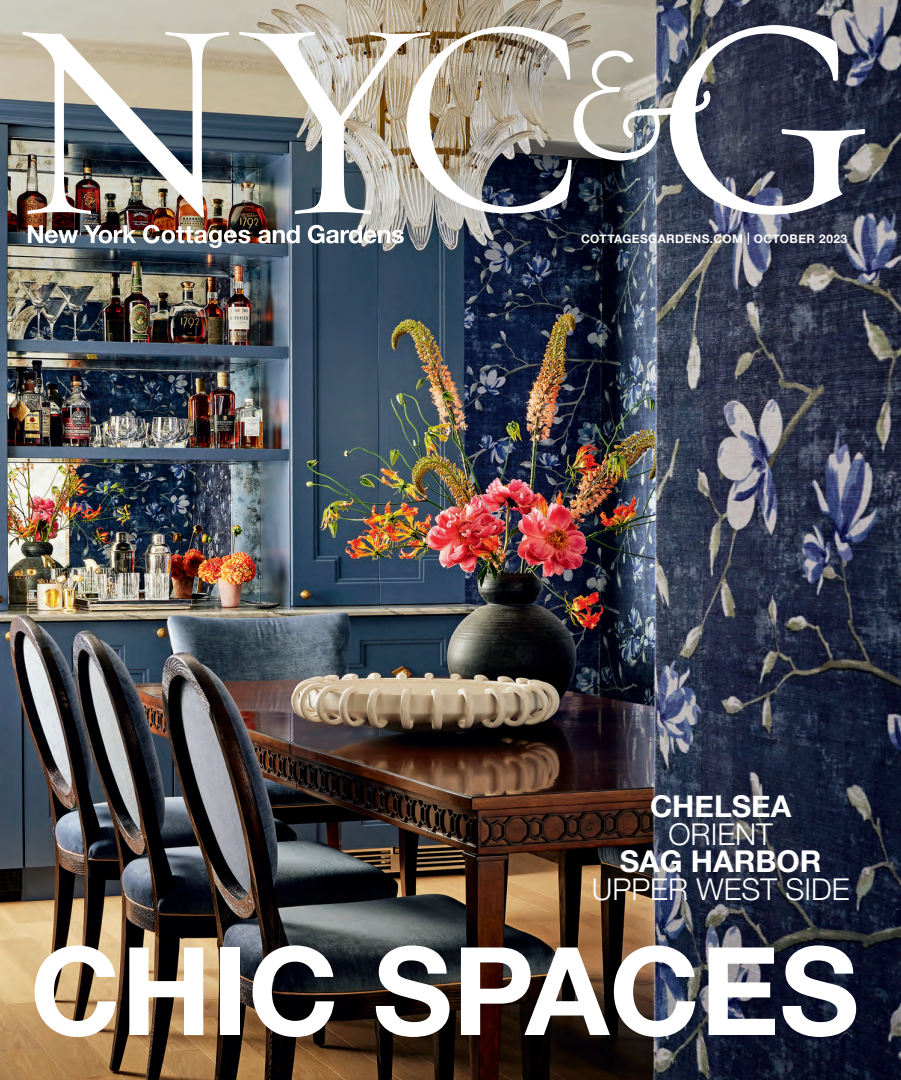
<style>
.page{position:relative;width:901px;height:1080px;background:#fff}
.page>*{position:absolute;margin:0;border:0;box-sizing:border-box;transform-origin:0 0}
.t1{font:700 122.5px "Helvetica Neue";color:#fff}
.t2{font:300 30px "Helvetica Neue";color:#fff}
.t3{font:700 30px "Helvetica Neue";color:#fff}
.t4{font:700 11.88px "Helvetica Neue";letter-spacing:.03em;color:#fff}
</style>
<div class="page">
<img style="left:0;top:0;width:900px;height:1080px">
<img style="left:28px;top:225px;width:375px;height:23px">
<img style="left:22px;top:32px;width:207px;height:186px">
<img style="left:238px;top:25px;width:627px;height:190px">
<p class="t4" style="left:580px;top:230px;width:267px">COTTAGESGARDENS.COM | OCTOBER 2023</p>
<p class="t3" style="left:649px;top:783px;width:143px">CHELSEA</p>
<p class="t2" style="left:668px;top:810px;width:106px">ORIENT</p>
<p class="t3" style="left:619px;top:838px;width:203px">SAG HARBOR</p>
<p class="t2" style="left:591px;top:865px;width:259px">UPPER WEST SIDE</p>
<p class="t1" style="left:30px;top:895px;width:830px">CHIC SPACES</p>
</div>
